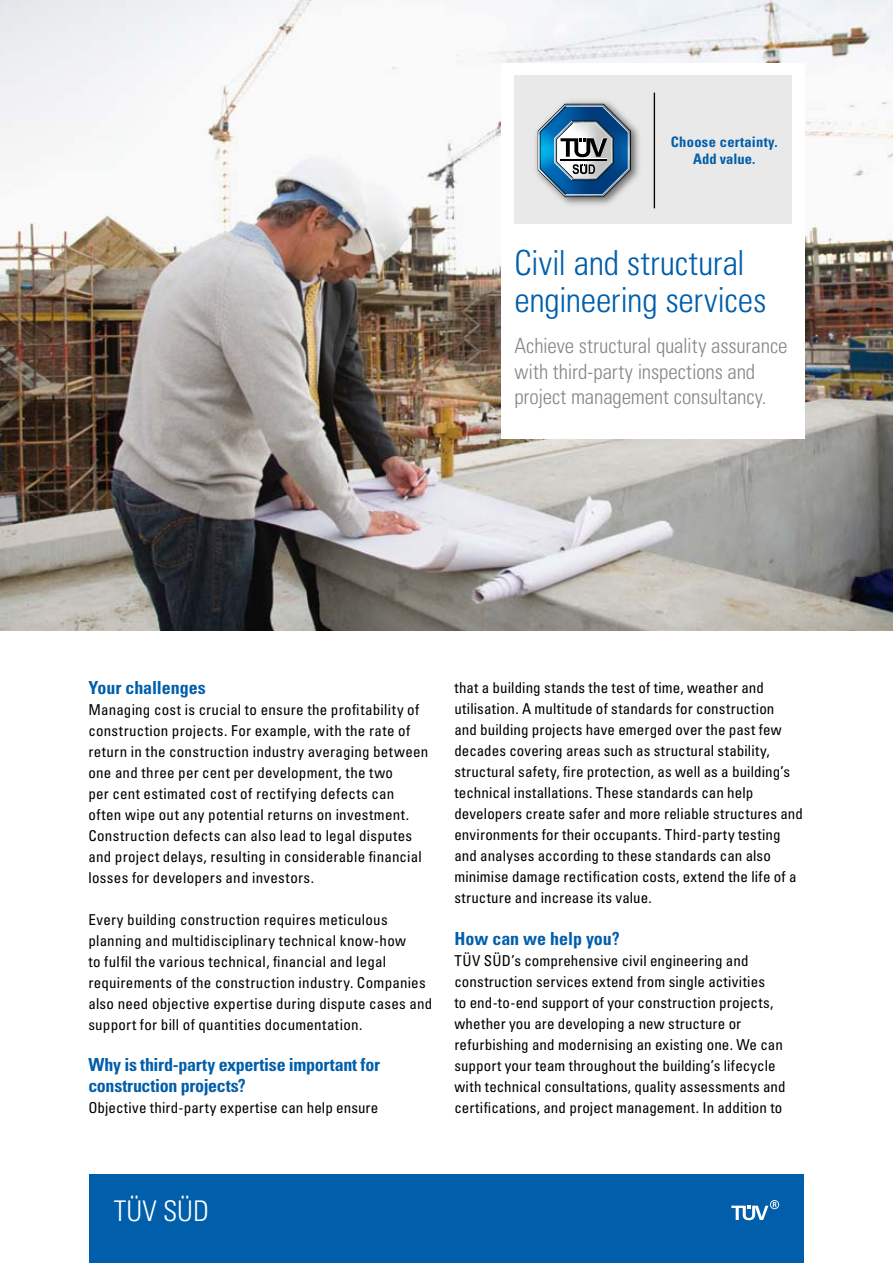
<style>
.page{position:relative;width:893px;height:1263px;background:#fff}
.page>*{position:absolute;margin:0;border:0;box-sizing:border-box;transform-origin:0 0}
.t1{font:34.5px/37.5px "Univers LTCYR 47 Light Cond";letter-spacing:-.005em;color:#005eaa}
.t2{font:28.5px "Univers LTCYR 47 Light Cond";color:#fff}
.t3{font:21px/25.5px "Univers LTCYR 47 Light Cond";letter-spacing:-.005em;color:#878786}
.t4{font:18px/21px "Univers LTCYR 67 Bold Cond";letter-spacing:-.01em;color:#005eaa}
.t5{font:condensed 15px/21px "Univers LTCYR 57";letter-spacing:.015em;color:#000}
.t6{font:700 condensed 14.55px/17.7px "Univers";letter-spacing:.02em;color:#005eaa;text-align:center}
</style>
<div class="page">
<img style="left:0;top:0;width:893px;height:630px">
<div style="left:89px;top:1174px;width:715px;height:89px;background:#005eaa"></div>
<svg style="left:731px;top:1200px;width:48px;height:20px"></svg>
<div style="left:502px;top:63px;width:303px;height:375px;background:#fff"></div>
<div style="left:514px;top:76px;width:278px;height:148px;background:#e9e9e9"></div>
<hr style="left:654px;top:93px;width:1px;height:115px;background:#000">
<img style="left:536px;top:101px;width:104px;height:104px">
<svg style="left:538px;top:104px;width:93px;height:93px"></svg>
<p class="t6" style="left:671px;top:133px;width:108px">Choose certainty.<br>Add value.</p>
<h1 class="t1" style="left:514px;top:242px;width:254px">Civil and structural engineering services</h1>
<h3 class="t3" style="left:514px;top:332px;width:275px">Achieve structural quality assurance with third-party inspections and project management consultancy.</h3>
<p class="t4" style="left:88px;top:676px;width:119px">Your challenges</p>
<p class="t5" style="left:88px;top:698px;width:341px">Managing cost is crucial to ensure the profitability of construction projects. For example, with the rate of return in the construction industry averaging between one and three per cent per development, the two<br>per cent estimated cost of rectifying defects can often wipe out any potential returns on investment.<br>Construction defects can also lead to legal disputes and project delays, resulting in considerable financial losses for developers and investors.</p>
<p class="t5" style="left:88px;top:908px;width:345px">Every building construction requires meticulous planning and multidisciplinary technical know-how<br>to fulfil the various technical, financial and legal requirements of the construction industry. Companies also need objective expertise during dispute cases and support for bill of quantities documentation.</p>
<p class="t4" style="left:88px;top:1054px;width:293px">Why is third-party expertise important for construction projects?</p>
<p class="t5" style="left:88px;top:1097px;width:291px">Objective third-party expertise can help ensure</p>
<p class="t5" style="left:454px;top:677px;width:350px">that a building stands the test of time, weather and utilisation. A multitude of standards for construction<br>and building projects have emerged over the past few decades covering areas such as structural stability, structural safety, fire protection, as well as a building’s technical installations. These standards can help developers create safer and more reliable structures and environments for their occupants. Third-party testing and analyses according to these standards can also minimise damage rectification costs, extend the life of a structure and increase its value.</p>
<p class="t4" style="left:454px;top:928px;width:167px">How can we help you?</p>
<p class="t5" style="left:454px;top:950px;width:333px">TÜV SÜD’s comprehensive civil engineering and construction services extend from single activities<br>to end-to-end support of your construction projects, whether you are developing a new structure or refurbishing and modernising an existing one. We can support your team throughout the building’s lifecycle with technical consultations, quality assessments and certifications, and project management. In addition to</p>
<h2 class="t2" style="left:114px;top:1191px;width:97px">TÜV SÜD</h2>
</div>
